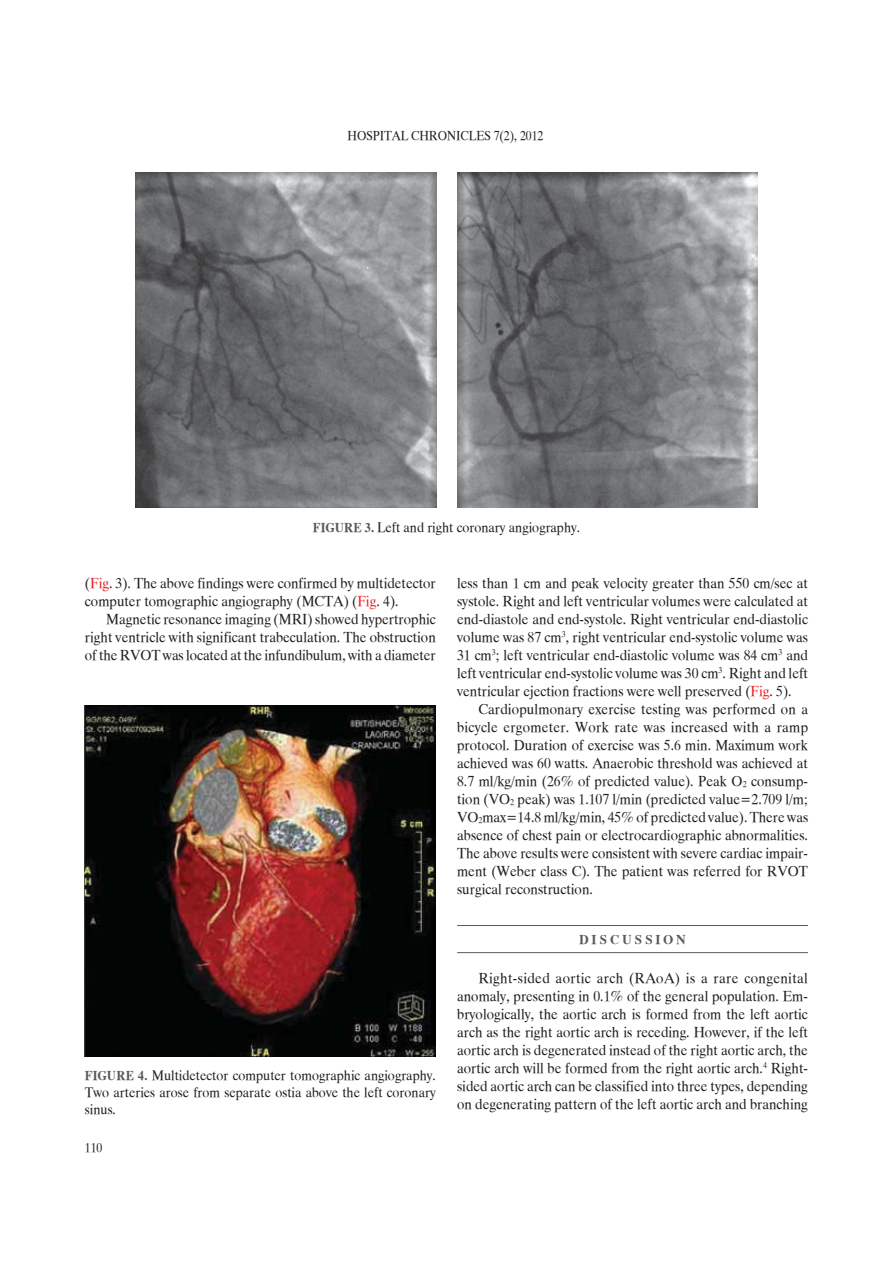
<style>
.page{position:relative;width:893px;height:1263px;background:#fff}
.page>*{position:absolute;margin:0;border:0;box-sizing:border-box;transform-origin:0 0}
.t1{font:15px/18px "UB Times";color:#231f20;text-align:justify;scale:.95 1}
.t2{font:14.25px/17.1px "UB Times";color:#231f20;text-align:justify;scale:.95 1}
.t3{font:13.5px "UB Times";color:#231f20;scale:.9 1}
.t4{font:13.5px "UB Times Bold";letter-spacing:.205em;color:#58595b}
.s1{font-family:"UB Times Bold";font-size:13.5px;color:#58595b}
.s2{color:#ed2024}
</style>
<div class="page">
<hr style="left:457px;top:925px;width:351px;height:1px;background:#58595b">
<hr style="left:457px;top:952px;width:351px;height:1px;background:#58595b">
<img style="left:136px;top:172px;width:301px;height:336px">
<img style="left:457px;top:172px;width:300px;height:336px">
<img style="left:85px;top:706px;width:351px;height:351px">
<p class="t3" style="left:347px;top:129px;width:219px">HOSPITAL CHRONICLES 7(2), 2012</p>
<p class="t2" style="left:313px;top:519px;width:283px"><span class="s1">FIGURE 3.</span> Left and right coronary angiography.</p>
<p class="t1" style="left:85px;top:574px;width:371px">(<span class="s2">Fig</span>. 3). The above findings were confirmed by multidetector computer tomographic angiography (MCTA) (<span class="s2">Fig</span>. 4).</p>
<p class="t1" style="left:85px;top:610px;width:371px;text-indent:21px">Magnetic resonance imaging (MRI) showed hypertrophic right ventricle with significant trabeculation. The obstruction of the RVOT was located at the infundibulum, with a diameter</p>
<p class="t2" style="left:85px;top:1067px;width:371px"><span class="s1">FIGURE 4.</span> Multidetector computer tomographic angiography.<br>Two arteries arose from separate ostia above the left coronary sinus.</p>
<p class="t3" style="left:85px;top:1141px;width:21px">110</p>
<p class="t1" style="left:457px;top:574px;width:371px">less than 1 cm and peak velocity greater than 550 cm/sec at systole. Right and left ventricular volumes were calculated at end-diastole and end-systole. Right ventricular end-diastolic volume was 87 cm<sup>3</sup>, right ventricular end-systolic volume was 31 cm<sup>3</sup>; left ventricular end-diastolic volume was 84 cm<sup>3</sup> and left ventricular end-systolic volume was 30 cm<sup>3</sup>. Right and left ventricular ejection fractions were well preserved (<span class="s2">Fig</span>. 5).</p>
<p class="t1" style="left:457px;top:700px;width:371px;text-indent:21px">Cardiopulmonary exercise testing was performed on a bicycle ergometer. Work rate was increased with a ramp protocol. Duration of exercise was 5.6 min. Maximum work achieved was 60 watts. Anaerobic threshold was achieved at 8.7 ml/kg/min (26% of predicted value). Peak O<sub>2</sub> consump&shy;tion (VO<sub>2</sub> peak) was 1.107 l/min (predicted value=2.709 l/m; VO<sub>2</sub>max=14.8 ml/kg/min, 45% of predicted value). There was absence of chest pain or electrocardiographic abnormalities.<br>The above results were consistent with severe cardiac impair&shy;ment (Weber class C). The patient was referred for RVOT surgical reconstruction.</p>
<p class="t4" style="left:579px;top:932px;width:108px">DISCUSSION</p>
<p class="t1" style="left:457px;top:970px;width:371px;text-indent:21px">Right-sided aortic arch (RAoA) is a rare congenital anomaly, presenting in 0.1% of the general population. Em&shy;bryologically, the aortic arch is formed from the left aortic arch as the right aortic arch is receding. However, if the left aortic arch is degenerated instead of the right aortic arch, the aortic arch will be formed from the right aortic arch.<sup>4</sup> Right&shy;sided aortic arch can be classified into three types, depending on degenerating pattern of the left aortic arch and branching</p>
</div>
